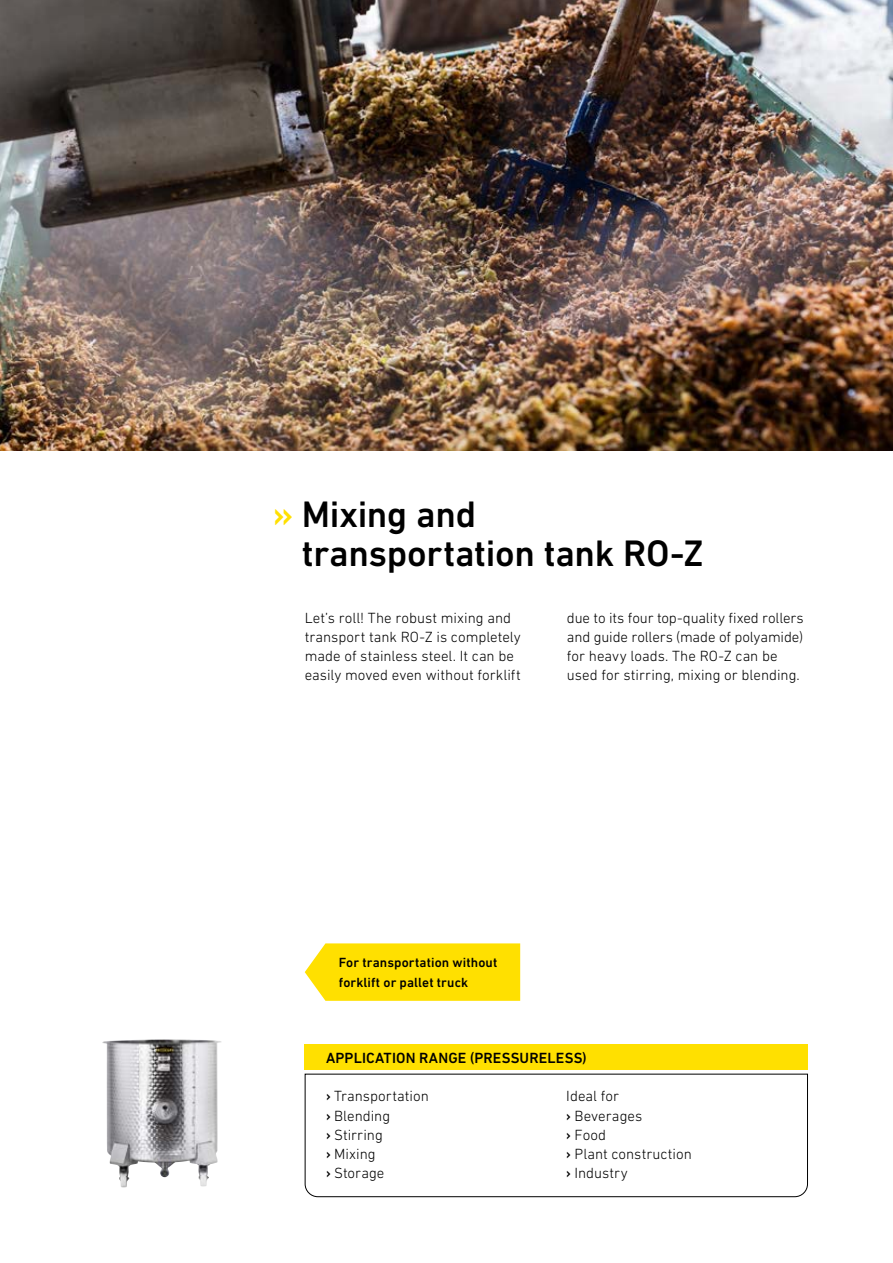
<style>
.page{position:relative;width:893px;height:1263px;background:#fff}
.page>*{position:absolute;margin:0;border:0;box-sizing:border-box;transform-origin:0 0}
.t1{font:500 37.5px/38.2px "DIN Next LT Pro";letter-spacing:-.01em;color:#000}
.t2{font:300 15px/19.2px "DIN Next LT Pro";color:#000}
.t3{font:500 15px "DIN Next LT Pro";letter-spacing:.01em;color:#000}
.t4{font:500 13.5px/19.2px "DIN Next LT Pro";letter-spacing:.01em;color:#000}
.s1{color:#ffe000}
.s2{font-weight:500}
</style>
<div class="page">
<img style="left:102px;top:1039px;width:105px;height:148px">
<img style="left:0;top:0;width:893px;height:451px">
<div style="left:305px;top:1044px;width:503px;height:25px;background:#ffe000"></div>
<svg style="left:304px;top:1073px;width:504px;height:124px"></svg>
<svg style="left:305px;top:943px;width:215px;height:58px;background:#ffe10e"></svg>
<h1 class="t1" style="left:302px;top:495px;width:403px;text-indent:-29px"><span class="s1">»</span> Mixing and transportation tank RO-Z</h1>
<p class="t2" style="left:305px;top:608px;width:218px">Let’s roll! The robust mixing and transport tank RO-Z is completely made of stainless steel. It can be easily moved even without forklift</p>
<p class="t2" style="left:567px;top:608px;width:238px">due to its four top-quality fixed rollers and guide rollers (made of polyamide) for heavy loads. The RO-Z can be used for stirring, mixing or blending.</p>
<p class="t4" style="left:339px;top:953px;width:160px">For transportation without forklift or pallet truck</p>
<p class="t3" style="left:326px;top:1049px;width:262px">APPLICATION RANGE (PRESSURELESS)</p>
<p class="t2" style="left:326px;top:1086px;width:104px"><span class="s2">›</span> Transportation <span class="s2">›</span> Blending<br><span class="s2">›</span> Stirring<br><span class="s2">›</span> Mixing<br><span class="s2">›</span> Storage</p>
<p class="t2" style="left:566px;top:1086px;width:127px">Ideal for<br><span class="s2">›</span> Beverages<br><span class="s2">›</span> Food<br><span class="s2">›</span> Plant construction <span class="s2">›</span> Industry</p>
</div>
